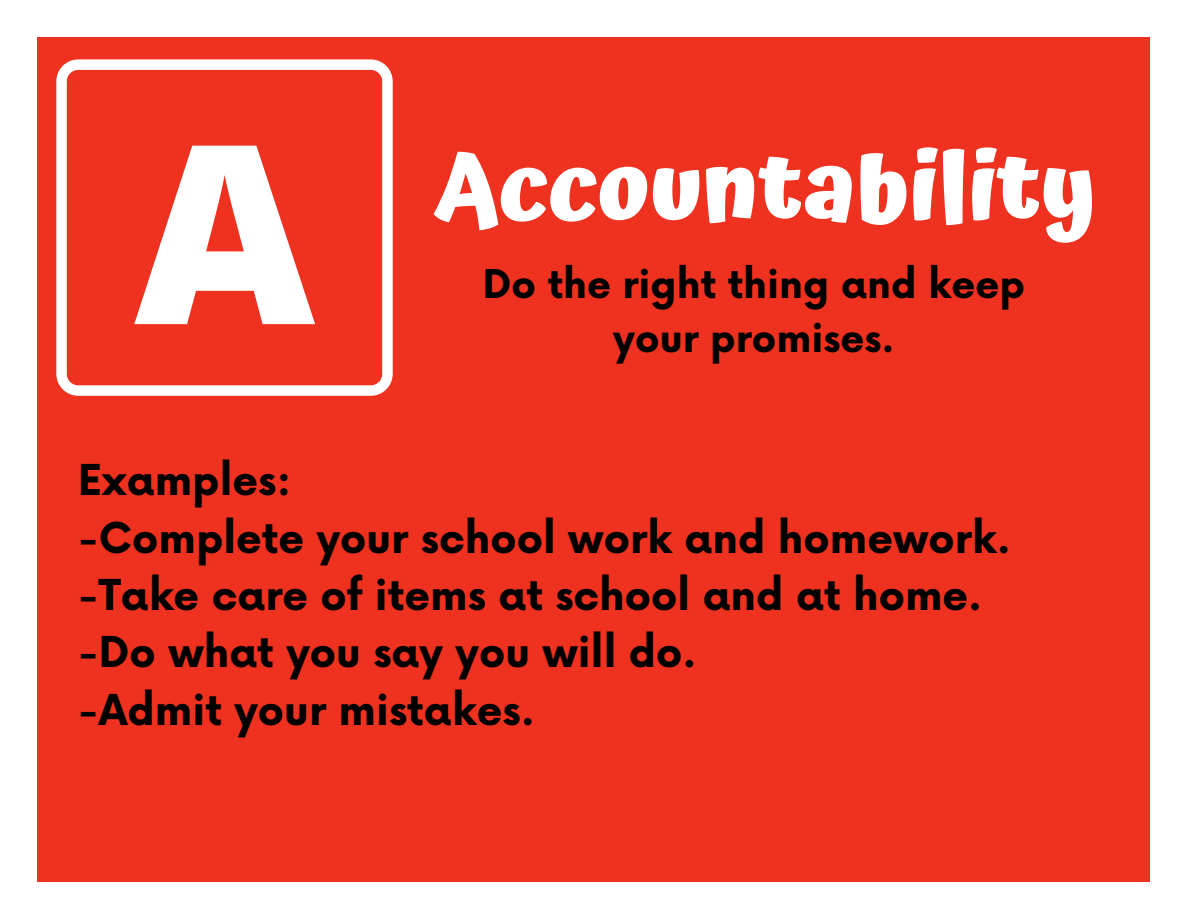
<style>
.page{position:relative;width:1188px;height:918px;background:#fff}
.page>*{position:absolute;margin:0;border:0;box-sizing:border-box;transform-origin:0 0}
.t1{font:800 249px "Open Sans";color:#fff}
.t2{font:700 94.95px "Atma";color:#fff}
.t3{font:700 41.4px/57.3px "Now";color:#000}
.t4{font:700 38.7px/54px "Now";color:#000;text-align:center}
</style>
<div class="page">
<div style="left:38px;top:37px;width:1112px;height:845px;background:#ef3220"></div>
<svg style="left:56px;top:59px;width:337px;height:337px"></svg>
<h1 class="t1" style="left:134px;top:58px;width:182px">A</h1>
<h2 class="t2" style="left:434px;top:131px;width:663px">Accountability</h2>
<p class="t4" style="left:483px;top:260px;width:544px">Do the right thing and keep your promises.</p>
<p class="t3" style="left:78px;top:454px;width:935px">Examples:<br>-Complete your school work and homework. -Take care of items at school and at home. -Do what you say you will do.<br>-Admit your mistakes.</p>
</div>
